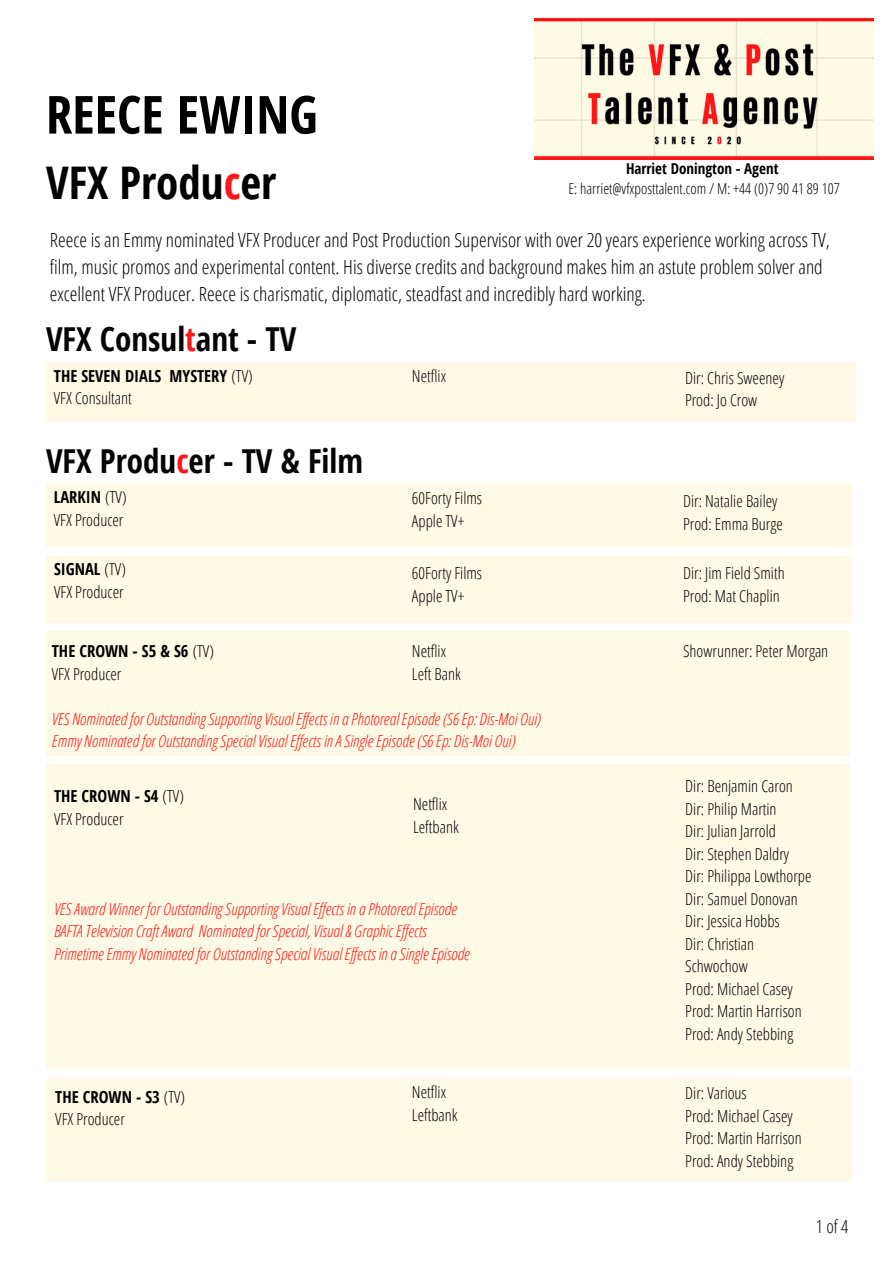
<style>
.page{position:relative;width:894px;height:1264px;background:#fff}
.page>*{position:absolute;margin:0;border:0;box-sizing:border-box;transform-origin:0 0}
.t1{font:700 52.5px "Open Sans Condensed";color:#000}
.t2{font:700 45px "Open Sans Condensed";color:#000}
.t3{font:700 33px "Open Sans Condensed";color:#050505}
.t4{font:300 19.5px/27px "Open Sans Condensed";color:#000}
.t5{font:300 18px "Open Sans Condensed";color:#000}
.t6{font:300 16.5px/22.5px "Open Sans Condensed";color:#000}
.t7{font:italic 300 16.5px "Open Sans Condensed";color:#ff1616}
.t8{font:700 16.5px "Open Sans Condensed";color:#000}
.t9{font:300 15px "Open Sans Condensed";color:#000}
.t10{font:700 15px "Open Sans Condensed";color:#000}
.s1{color:#ff1616}
.s2{font-weight:300}
</style>
<div class="page">
<img style="left:534px;top:19px;width:339px;height:141px">
<div style="left:46px;top:764px;width:803px;height:305px;background:#fefae5"></div>
<div style="left:46px;top:631px;width:803px;height:124px;background:#fefae5"></div>
<div style="left:46px;top:362px;width:809px;height:59px;background:#fefae5"></div>
<div style="left:46px;top:483px;width:805px;height:63px;background:#fefae5"></div>
<div style="left:46px;top:555px;width:805px;height:67px;background:#fefae5"></div>
<div style="left:46px;top:1078px;width:805px;height:103px;background:#fefae5"></div>
<p class="t1" style="left:46px;top:77px;width:273px">REECE EWING</p>
<p class="t2" style="left:46px;top:151px;width:232px">VFX Produ<span class="s1">c</span>er</p>
<p class="t4" style="left:50px;top:226px;width:781px">Reece is an Emmy nominated VFX Producer and Post Production Supervisor with over 20 years experience working across TV, film, music promos and experimental content. His diverse credits and background makes him an astute problem solver and excellent VFX Producer. Reece is charismatic, diplomatic, steadfast and incredibly hard working.</p>
<p class="t10" style="left:625px;top:158px;width:154px">Harriet Donington - Agent</p>
<p class="t9" style="left:568px;top:178px;width:272px">E: harriet@vfxposttalent.com / M: +44 (0)7 90 41 89 107</p>
<p class="t3" style="left:46px;top:315px;width:252px">VFX Consul<span class="s1">t</span>ant - TV</p>
<p class="t8" style="left:54px;top:364px;width:200px">THE SEVEN DIALS MYSTERY <span class="s2">(TV)</span></p>
<p class="t6" style="left:54px;top:386px;width:79px">VFX Consultant</p>
<p class="t3" style="left:46px;top:438px;width:318px">VFX Produ<span class="s1">c</span>er - TV &amp; Film</p>
<p class="t8" style="left:54px;top:485px;width:74px">LARKIN <span class="s2">(TV)</span></p>
<p class="t6" style="left:54px;top:508px;width:71px">VFX Producer</p>
<p class="t8" style="left:54px;top:557px;width:73px">SIGNAL <span class="s2">(TV)</span></p>
<p class="t6" style="left:54px;top:580px;width:71px">VFX Producer</p>
<p class="t6" style="left:412px;top:364px;width:36px">Netflix</p>
<p class="t6" style="left:684px;top:366px;width:101px">Dir: Chris Sweeney</p>
<p class="t6" style="left:684px;top:389px;width:74px">Prod: Jo Crow</p>
<p class="t6" style="left:412px;top:486px;width:72px">60Forty Films</p>
<p class="t6" style="left:412px;top:509px;width:54px">Apple TV+</p>
<p class="t6" style="left:412px;top:561px;width:72px">60Forty Films</p>
<p class="t6" style="left:412px;top:584px;width:54px">Apple TV+</p>
<p class="t6" style="left:682px;top:489px;width:96px">Dir: Natalie Bailey</p>
<p class="t6" style="left:682px;top:512px;width:101px">Prod: Emma Burge</p>
<p class="t6" style="left:682px;top:561px;width:103px">Dir: Jim Field Smith</p>
<p class="t6" style="left:682px;top:584px;width:98px">Prod: Mat Chaplin</p>
<p class="t6" style="left:412px;top:639px;width:36px">Netflix</p>
<p class="t6" style="left:412px;top:662px;width:50px">Left Bank</p>
<p class="t8" style="left:52px;top:639px;width:163px">THE CROWN - S5 &amp; S6 <span class="s2">(TV)</span></p>
<p class="t6" style="left:52px;top:662px;width:71px">VFX Producer</p>
<p class="t7" style="left:52px;top:707px;width:490px">VES Nominatedfor Outstanding Supporting Visual Ef ects in a Photoreal Episode (S6 Ep: Dis-Moi Oui)</p>
<p class="t7" style="left:52px;top:729px;width:465px">Emmy Nominatedfor Outstanding Special Visual Ef ects in A Single Episode (S6 Ep: Dis-Moi Oui)</p>
<p class="t8" style="left:54px;top:784px;width:131px">THE CROWN - S4 <span class="s2">(TV)</span></p>
<p class="t6" style="left:54px;top:807px;width:71px">VFX Producer</p>
<p class="t6" style="left:413px;top:792px;width:36px">Netflix</p>
<p class="t6" style="left:413px;top:815px;width:47px">Leftbank</p>
<p class="t7" style="left:54px;top:897px;width:404px">VES Award Winner for Outstanding Supporting Visual Ef ects in a Photoreal Episode</p>
<h3 class="t7" style="left:54px;top:919px;width:374px">BAFTA Television Craft Award Nominatedfor Special, Visual &amp; Graphic Ef ects</h3>
<h2 class="t7" style="left:54px;top:942px;width:417px">Primetime Emmy Nominatedfor Outstanding Special Visual Ef ects in a Single Episode</h2>
<p class="t8" style="left:55px;top:1085px;width:131px">THE CROWN - S3 <span class="s2">(TV)</span></p>
<p class="t6" style="left:55px;top:1107px;width:71px">VFX Producer</p>
<p class="t6" style="left:412px;top:1080px;width:36px">Netflix</p>
<h3 class="t6" style="left:412px;top:1102px;width:47px">Leftbank</h3>
<p class="t6" style="left:682px;top:639px;width:147px">Showrunner: Peter Morgan</p>
<p class="t6" style="left:685px;top:774px;width:109px">Dir: Benjamin Caron</p>
<p class="t6" style="left:685px;top:797px;width:93px">Dir: Philip Martin</p>
<p class="t6" style="left:685px;top:819px;width:92px">Dir: Julian Jarrold</p>
<p class="t6" style="left:685px;top:842px;width:105px">Dir: Stephen Daldry</p>
<p class="t6" style="left:685px;top:864px;width:128px">Dir: Philippa Lowthorpe</p>
<h2 class="t6" style="left:685px;top:887px;width:114px">Dir: Samuel Donovan</h2>
<p class="t6" style="left:685px;top:909px;width:96px">Dir: Jessica Hobbs</p>
<p class="t6" style="left:685px;top:932px;width:70px">Dir: Christian<br>Schwochow</p>
<p class="t6" style="left:685px;top:977px;width:109px">Prod: Michael Casey</p>
<p class="t6" style="left:685px;top:999px;width:118px">Prod: Martin Harrison</p>
<p class="t6" style="left:685px;top:1022px;width:109px">Prod: Andy Stebbing</p>
<p class="t6" style="left:685px;top:1081px;width:63px">Dir: Various</p>
<p class="t6" style="left:685px;top:1104px;width:109px">Prod: Michael Casey</p>
<p class="t6" style="left:685px;top:1126px;width:118px">Prod: Martin Harrison</p>
<p class="t6" style="left:685px;top:1149px;width:109px">Prod: Andy Stebbing</p>
<p class="t5" style="left:815px;top:1213px;width:34px">1 of 4</p>
</div>
